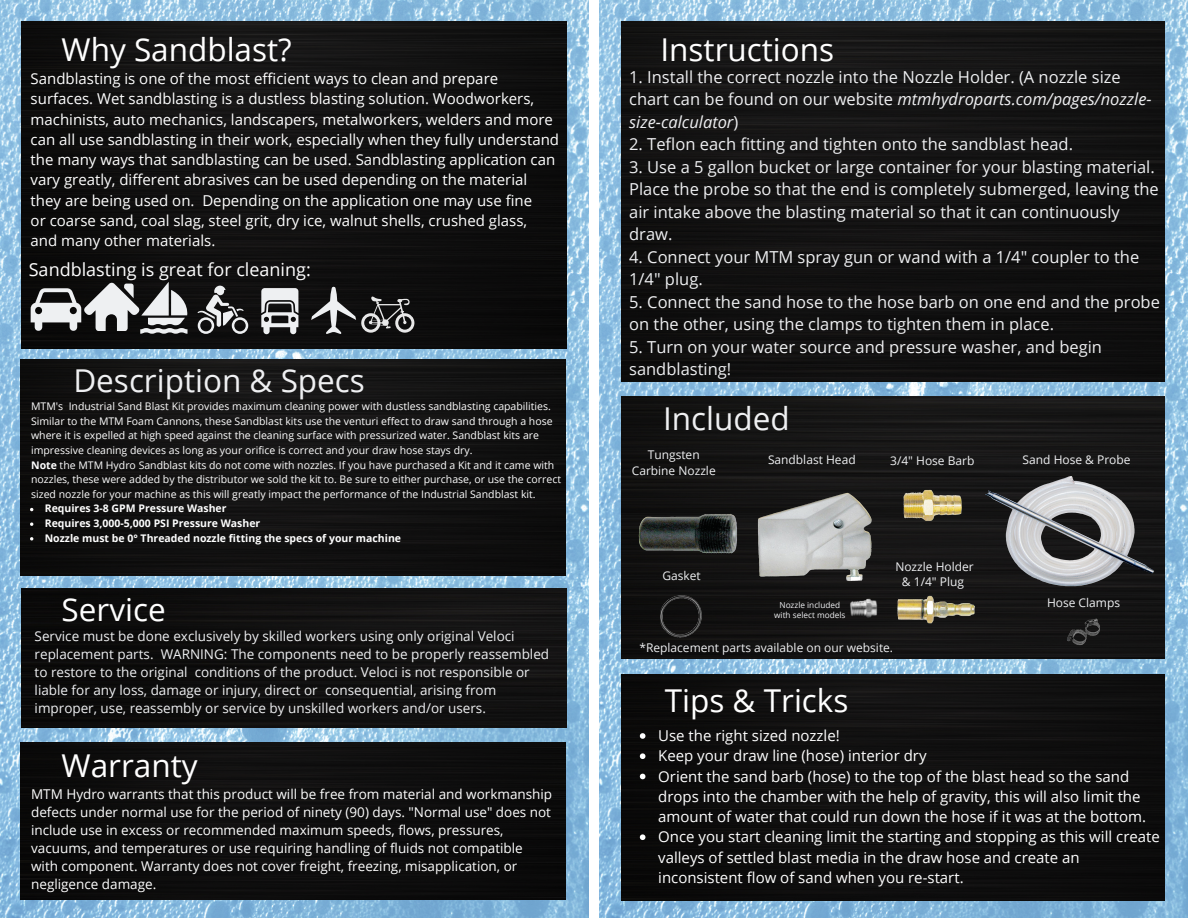
<style>
.page{position:relative;width:1188px;height:918px;background:#fff}
.page>*{position:absolute;margin:0;border:0;box-sizing:border-box;transform-origin:0 0}
.t1{font:31.5px "Open Sans";color:#fff}
.t2{font:31.5px "Open Sans";color:#eff0f2}
.t3{font:18px "Open Sans";color:#fff}
.t4{font:16.5px/22.5px "Open Sans";color:#eff0f2}
.t5{font:15px/20.2px "Open Sans";color:#fff}
.t6{font:13.5px/18px "Open Sans";color:#fff}
.t7{font:13.5px/18px "Open Sans";color:#eff0f2}
.t8{font:12px/15.8px "Open Sans";color:#eff0f2;text-align:center}
.t9{font:10.5px/14.7px "Open Sans";color:#fff}
.t10{font:700 10.5px "Open Sans";color:#fff}
.t11{font:8.25px/10.8px "Open Sans";color:#eff0f2;text-align:center}
.s1{font-weight:700}
.s2{font-style:italic}
</style>
<div class="page">
<img style="left:0;top:0;width:588px;height:918px">
<img style="left:600px;top:0;width:588px;height:918px">
<div style="left:622px;top:674px;width:543px;height:226px;background:#0e0e0e"></div>
<img style="left:22px;top:21px;width:544px;height:328px">
<div style="left:622px;top:21px;width:543px;height:360px;background:#131212"></div>
<img style="left:622px;top:396px;width:543px;height:262px">
<svg style="left:31px;top:282px;width:157px;height:52px;background:#787879"></svg>
<svg style="left:261px;top:288px;width:37px;height:46px;background:#97989a"></svg>
<svg style="left:198px;top:286px;width:50px;height:48px;background:#515252"></svg>
<svg style="left:311px;top:287px;width:103px;height:47px;background:#3f3f3f"></svg>
<div style="left:20px;top:360px;width:546px;height:216px;background:#121111"></div>
<div style="left:20px;top:742px;width:546px;height:158px;background:#0d0d0d"></div>
<div style="left:22px;top:589px;width:544px;height:138px;background:#100f0f"></div>
<img style="left:633px;top:498px;width:107px;height:78px">
<img style="left:740px;top:490px;width:141px;height:100px">
<img style="left:897px;top:477px;width:75px;height:50px">
<img style="left:888px;top:589px;width:93px;height:46px">
<img style="left:972px;top:459px;width:201px;height:144px">
<img style="left:1051px;top:607px;width:61px;height:50px">
<img style="left:660px;top:589px;width:43px;height:52px">
<img style="left:847px;top:597px;width:35px;height:24px">
<svg style="left:640px;top:733px;width:5px;height:6px"></svg>
<svg style="left:640px;top:753px;width:5px;height:6px"></svg>
<svg style="left:640px;top:774px;width:5px;height:5px"></svg>
<svg style="left:640px;top:834px;width:5px;height:6px"></svg>
<svg style="left:30px;top:537px;width:3px;height:4px"></svg>
<p class="t1" style="left:62px;top:27px;width:232px">Why Sandblast?</p>
<p class="t5" style="left:31px;top:68px;width:530px">Sandblasting is one of the most efficient ways to clean and prepare surfaces. Wet sandblasting is a dustless blasting solution. Woodworkers, machinists, auto mechanics, landscapers, metalworkers, welders and more can all use sandblasting in their work, especially when they fully understand the many ways that sandblasting can be used. Sandblasting application can vary greatly, different abrasives can be used depending on the material they are being used on. Depending on the application one may use fine</p>
<p class="t5" style="left:31px;top:210px;width:498px">or coarse sand, coal slag, steel grit, dry ice, walnut shells, crushed glass,</p>
<p class="t5" style="left:31px;top:230px;width:186px">and many other materials.</p>
<p class="t3" style="left:29px;top:257px;width:284px">Sandblasting is great for cleaning:</p>
<p class="t2" style="left:73px;top:359px;width:293px">Description &amp; Specs</p>
<p class="t9" style="left:31px;top:399px;width:523px">MTM's Industrial Sand Blast Kit provides maximum cleaning power with dustless sandblasting capabilities.<br>Similar to the MTM Foam Cannons, these Sandblast kits use the venturi effect to draw sand through a hose where it is expelled at high speed against the cleaning surface with pressurized water. Sandblast kits are impressive cleaning devices as long as your orifice is correct and your draw hose stays dry.</p>
<p class="t9" style="left:31px;top:457px;width:531px"><span class="s1">Note</span> the MTM Hydro Sandblast kits do not come with nozzles. If you have purchased a Kit and it came with nozzles, these were added by the distributor we sold the kit to. Be sure to either purchase, or use the correct sized nozzle for your machine as this will greatly impact the performance of the Industrial Sandblast kit.</p>
<p class="t10" style="left:45px;top:501px;width:183px">Requires 3-8 GPM Pressure Washer</p>
<p class="t10" style="left:45px;top:516px;width:217px">Requires 3,000-5,000 PSI Pressure Washer</p>
<p class="t10" style="left:45px;top:530px;width:358px">Nozzle must be 0° Threaded nozzle fitting the specs of your machine</p>
<p class="t1" style="left:62px;top:587px;width:106px">Service</p>
<p class="t7" style="left:35px;top:627px;width:516px">Service must be done exclusively by skilled workers using only original Veloci replacement parts. WARNING: The components need to be properly reassembled to restore to the original conditions of the product. Veloci is not responsible or liable for any loss, damage or injury, direct or consequential, arising from improper, use, reassembly or service by unskilled workers and/or users.</p>
<p class="t1" style="left:62px;top:743px;width:138px">Warranty</p>
<p class="t6" style="left:31px;top:784px;width:523px">MTM Hydro warrants that this product will be free from material and workmanship defects under normal use for the period of ninety (90) days. "Normal use" does not include use in excess or recommended maximum speeds, flows, pressures, vacuums, and temperatures or use requiring handling of fluids not compatible with component. Warranty does not cover freight, freezing, misapplication, or negligence damage.</p>
<p class="t1" style="left:660px;top:27px;width:175px">Instructions</p>
<p class="t4" style="left:629px;top:65px;width:524px">1. Install the correct nozzle into the Nozzle Holder. (A nozzle size chart can be found on our website <span class="s2">mtmhydroparts.com/pages/nozzle&shy;size-calculator</span>)</p>
<p class="t4" style="left:629px;top:133px;width:445px">2. Teflon each fitting and tighten onto the sandblast head.</p>
<p class="t4" style="left:629px;top:155px;width:531px">3. Use a 5 gallon bucket or large container for your blasting material.<br>Place the probe so that the end is completely submerged, leaving the air intake above the blasting material so that it can continuously draw.</p>
<p class="t4" style="left:629px;top:245px;width:512px">4. Connect your MTM spray gun or wand with a 1/4" coupler to the<br>1/4" plug.</p>
<p class="t4" style="left:629px;top:290px;width:532px">5. Connect the sand hose to the hose barb on one end and the probe on the other, using the clamps to tighten them in place.</p>
<p class="t4" style="left:629px;top:335px;width:474px">5. Turn on your water source and pressure washer, and begin sandblasting!</p>
<p class="t2" style="left:663px;top:397px;width:128px">Included</p>
<p class="t8" style="left:632px;top:446px;width:85px">Tungsten<br>Carbine Nozzle</p>
<p class="t8" style="left:662px;top:567px;width:40px">Gasket</p>
<p class="t8" style="left:768px;top:451px;width:89px">Sandblast Head</p>
<p class="t11" style="left:774px;top:599px;width:73px">Nozzle included with select models</p>
<p class="t8" style="left:890px;top:453px;width:86px">3/4" Hose Barb</p>
<p class="t8" style="left:895px;top:558px;width:80px">Nozzle Holder &amp; 1/4" Plug</p>
<p class="t8" style="left:639px;top:640px;width:255px">*Replacement parts available on our website.</p>
<p class="t8" style="left:1023px;top:451px;width:110px">Sand Hose &amp; Probe</p>
<p class="t8" style="left:1047px;top:594px;width:75px">Hose Clamps</p>
<p class="t1" style="left:665px;top:679px;width:185px">Tips &amp; Tricks</p>
<p class="t5" style="left:658px;top:725px;width:183px">Use the right sized nozzle!</p>
<p class="t5" style="left:658px;top:745px;width:270px">Keep your draw line (hose) interior dry</p>
<p class="t5" style="left:658px;top:766px;width:489px">Orient the sand barb (hose) to the top of the blast head so the sand drops into the chamber with the help of gravity, this will also limit the amount of water that could run down the hose if it was at the bottom.</p>
<p class="t5" style="left:658px;top:826px;width:503px">Once you start cleaning limit the starting and stopping as this will create valleys of settled blast media in the draw hose and create an inconsistent flow of sand when you re-start.</p>
</div>
